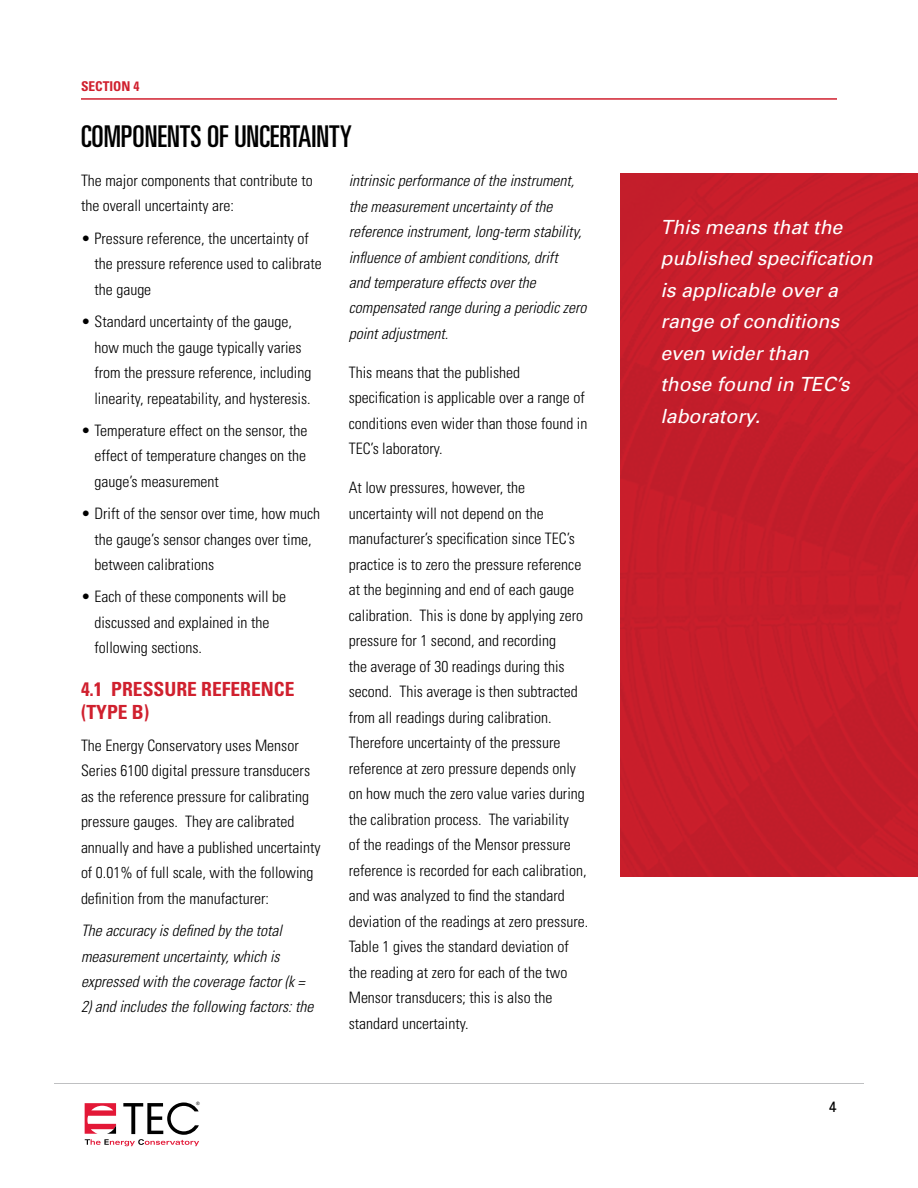
<style>
.page{position:relative;width:918px;height:1188px;background:#fff}
.page>*{position:absolute;margin:0;border:0;box-sizing:border-box;transform-origin:0 0}
.t1{font:ultra-condensed 30px "Univers";color:#000}
.t2{font:italic 19.5px/31.5px "Univers";color:#fff}
.t3{font:700 condensed 19.5px/22.5px "Univers";color:#d0202e}
.t4{font:300 condensed 15.75px/25.5px "Univers";color:#000}
.t5{font:italic 300 condensed 15.75px/25.5px "Univers";color:#000}
.t6{font:15px "Univers";color:#000}
.t7{font:700 condensed 13.5px "Univers";color:#d0202e}
.t8{font:condensed 4.5px "Univers";color:#000}
</style>
<div class="page">
<svg style="left:85px;top:1102px;width:114px;height:44px"></svg>
<hr style="left:54px;top:1083px;width:810px;height:1px;background:#939598">
<hr style="left:81px;top:98px;width:756px;height:2px;background:#d0202e">
<div style="left:620px;top:174px;width:298px;height:703px;background:#c61e2b"></div>
<p class="t7" style="left:81px;top:78px;width:60px">SECTION 4</p>
<h1 class="t1" style="left:81px;top:119px;width:272px">COMPONENTS OF UNCERTAINTY</h1>
<p class="t4" style="left:81px;top:167px;width:233px">The major components that contribute to the overall uncertainty are:</p>
<p class="t4" style="left:94px;top:225px;width:229px;text-indent:-13px">• Pressure reference, the uncertainty of the pressure reference used to calibrate the gauge</p>
<p class="t4" style="left:94px;top:308px;width:218px;text-indent:-13px">• Standard uncertainty of the gauge, how much the gauge typically varies from the pressure reference, including linearity, repeatability, and hysteresis.</p>
<p class="t4" style="left:94px;top:417px;width:214px;text-align:justify;text-indent:-13px">• Temperature effect on the sensor, the effect of temperature changes on the gauge’s measurement</p>
<p class="t4" style="left:94px;top:501px;width:227px;text-indent:-13px">• Drift of the sensor over time, how much the gauge’s sensor changes over time, between calibrations</p>
<p class="t4" style="left:94px;top:584px;width:193px;text-indent:-13px">• Each of these components will be discussed and explained in the following sections.</p>
<p class="t3" style="left:81px;top:678px;width:215px">4.1 PRESSURE REFERENCE (TYPE B)</p>
<p class="t4" style="left:81px;top:732px;width:241px">The Energy Conservatory uses Mensor Series 6100 digital pressure transducers as the reference pressure for calibrating pressure gauges. They are calibrated annually and have a published uncertainty of 0.01% of full scale, with the following definition from the manufacturer:</p>
<p class="t5" style="left:81px;top:917px;width:225px">The accuracy is defined by the total measurement uncertainty, which is expressed with the coverage factor (k =</p>
<p class="t5" style="left:81px;top:994px;width:234px">2) and includes the following factors: the</p>
<p class="t5" style="left:349px;top:167px;width:239px">intrinsic performance of the instrument, the measurement uncertainty of the reference instrument, long-term stability, influence of ambient conditions, drift<br>and temperature effects over the compensated range during a periodic zero point adjustment.</p>
<p class="t4" style="left:349px;top:359px;width:240px">This means that the published specification is applicable over a range of conditions even wider than those found in TEC’s laboratory.</p>
<p class="t4" style="left:349px;top:475px;width:241px">At low pressures, however, the uncertainty will not depend on the manufacturer’s specification since TEC’s practice is to zero the pressure reference at the beginning and end of each gauge calibration. This is done by applying zero pressure for 1 second, and recording<br>the average of 30 readings during this second. This average is then subtracted from all readings during calibration.<br>Therefore uncertainty of the pressure reference at zero pressure depends only on how much the zero value varies during the calibration process. The variability<br>of the readings of the Mensor pressure reference is recorded for each calibration, and was analyzed to find the standard deviation of the readings at zero pressure.<br>Table 1 gives the standard deviation of the reading at zero for each of the two Mensor transducers; this is also the standard uncertainty.</p>
<p class="t2" style="left:660px;top:211px;width:214px">This means that the published specification is applicable over a range of conditions even wider than<br>those found in TEC’s laboratory.</p>
<p class="t8" style="left:196px;top:1101px;width:5px">®</p>
<p class="t6" style="left:829px;top:1097px;width:10px">4</p>
</div>
